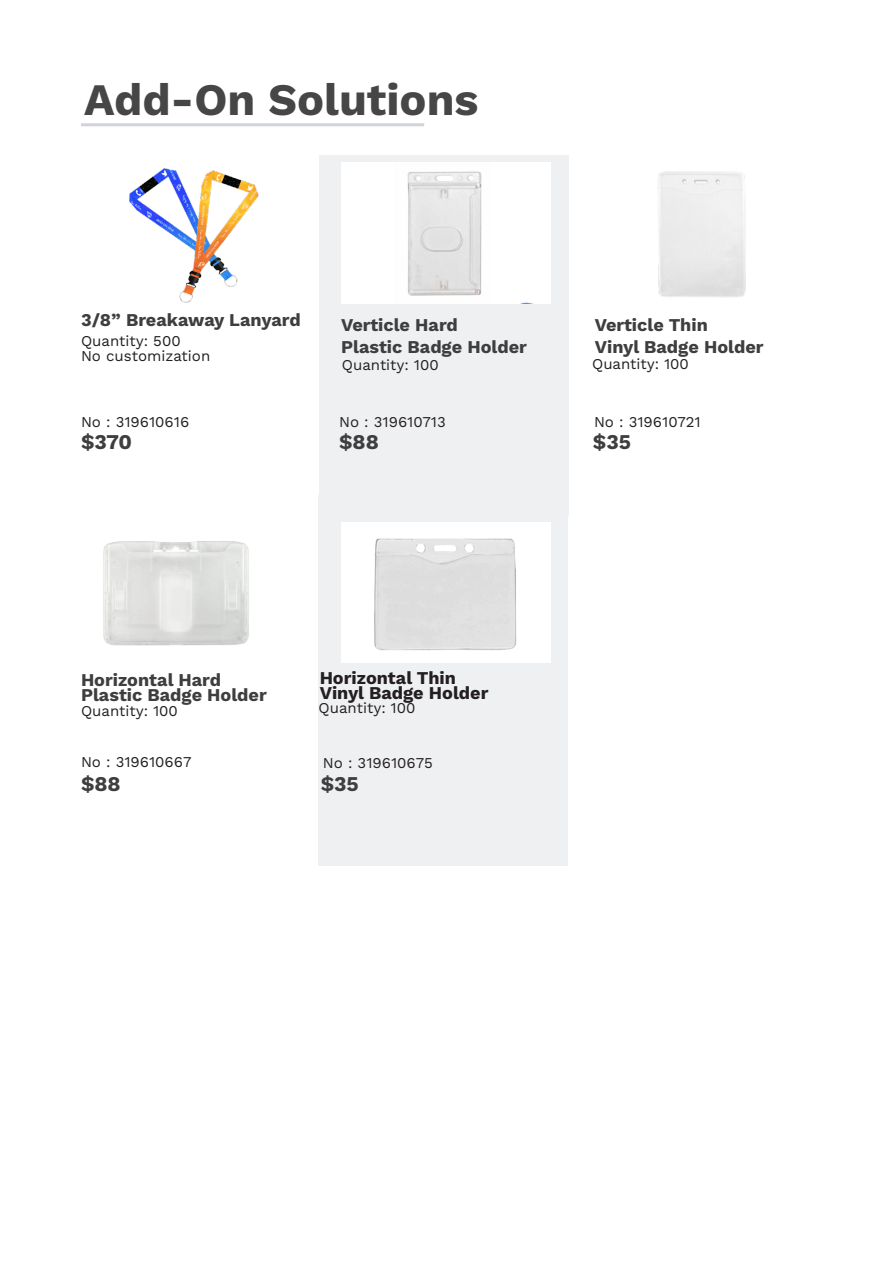
<style>
.page{position:relative;width:893px;height:1263px;background:#fff}
.page>*{position:absolute;margin:0;border:0;box-sizing:border-box;transform-origin:0 0}
.Paragraph_Style_15{font:700 45px "Work Sans";color:#464646}
.Paragraph_Style_21{font:700 21px "Work Sans";color:#3e3e3f}
.Paragraph_Style_23{font:700 18px "Work Sans";color:#3e3e3f}
.Paragraph_Style_23-2{font:700 18px "Work Sans";color:#231f20}
.Paragraph_Style_20{font:15px "Work Sans";color:#231f20}
</style>
<div class="page">
<div style="left:319px;top:495px;width:249px;height:371px;background:#eff0f2"></div>
<div style="left:320px;top:156px;width:249px;height:360px;background:#eff0f2"></div>
<hr style="left:81px;top:123px;width:343px;height:3px;background:#d0d3d8">
<img style="left:129px;top:168px;width:130px;height:135px">
<img style="left:658px;top:171px;width:88px;height:126px">
<img style="left:341px;top:163px;width:209px;height:141px">
<img style="left:103px;top:541px;width:146px;height:105px">
<div style="left:341px;top:522px;width:209px;height:141px;background:#fff"></div>
<img style="left:374px;top:538px;width:143px;height:113px">
<p class="Paragraph_Style_15" style="left:84px;top:74px;width:396px">Add-On Solutions</p>
<p class="Paragraph_Style_23" style="left:81px;top:310px;width:221px">3/8” Breakaway Lanyard</p>
<p class="Paragraph_Style_23" style="left:595px;top:314px;width:114px">Verticle Thin</p>
<p class="Paragraph_Style_23" style="left:595px;top:337px;width:170px">Vinyl Badge Holder</p>
<p class="Paragraph_Style_23" style="left:341px;top:314px;width:118px">Verticle Hard</p>
<p class="Paragraph_Style_23" style="left:341px;top:337px;width:187px">Plastic Badge Holder</p>
<p class="Paragraph_Style_20" style="left:81px;top:332px;width:101px">Quantity: 500</p>
<p class="Paragraph_Style_20" style="left:81px;top:347px;width:131px">No customization</p>
<p class="Paragraph_Style_20" style="left:592px;top:355px;width:98px">Quantity: 100</p>
<p class="Paragraph_Style_20" style="left:342px;top:356px;width:98px">Quantity: 100</p>
<p class="Paragraph_Style_20" style="left:81px;top:413px;width:110px">No : 319610616</p>
<p class="Paragraph_Style_20" style="left:594px;top:413px;width:108px">No : 319610721</p>
<p class="Paragraph_Style_20" style="left:339px;top:413px;width:108px">No : 319610713</p>
<p class="Paragraph_Style_21" style="left:81px;top:429px;width:53px">$370</p>
<p class="Paragraph_Style_21" style="left:593px;top:429px;width:40px">$35</p>
<p class="Paragraph_Style_21" style="left:339px;top:429px;width:41px">$88</p>
<p class="Paragraph_Style_23" style="left:81px;top:669px;width:142px">Horizontal Hard</p>
<p class="Paragraph_Style_23" style="left:81px;top:684px;width:187px">Plastic Badge Holder</p>
<p class="Paragraph_Style_20" style="left:81px;top:702px;width:98px">Quantity: 100</p>
<p class="Paragraph_Style_23-2" style="left:320px;top:667px;width:138px">Horizontal Thin</p>
<p class="Paragraph_Style_23-2" style="left:320px;top:682px;width:170px">Vinyl Badge Holder</p>
<p class="Paragraph_Style_20" style="left:319px;top:699px;width:98px">Quantity: 100</p>
<p class="Paragraph_Style_20" style="left:81px;top:753px;width:112px">No : 319610667</p>
<p class="Paragraph_Style_20" style="left:323px;top:754px;width:111px">No : 319610675</p>
<p class="Paragraph_Style_21" style="left:81px;top:772px;width:41px">$88</p>
<p class="Paragraph_Style_21" style="left:321px;top:772px;width:40px">$35</p>
</div>
